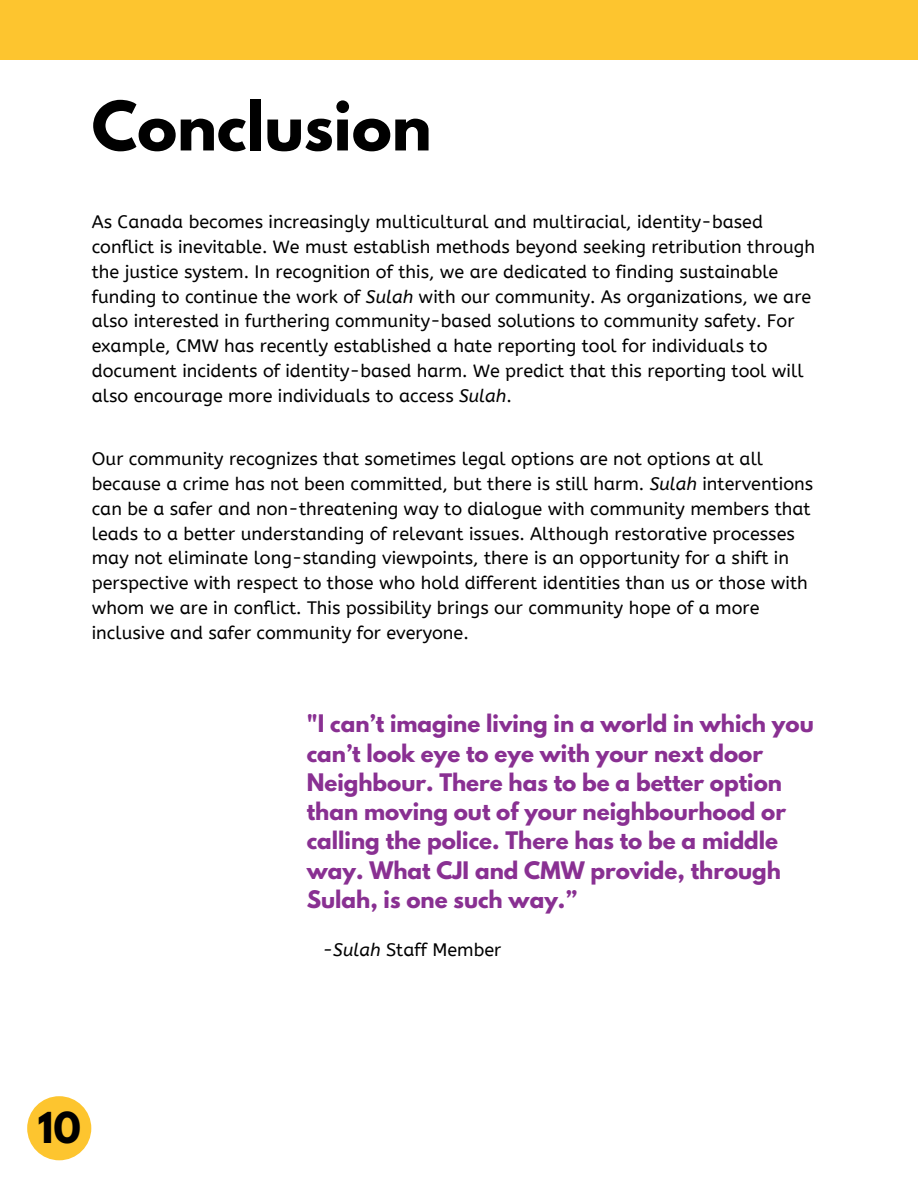
<style>
.page{position:relative;width:918px;height:1188px;background:#fff}
.page>*{position:absolute;margin:0;border:0;box-sizing:border-box;transform-origin:0 0}
.t1{font:700 60.3px "League Spartan";color:#000}
.t2{font:700 37.8px "League Spartan";color:#000}
.t3{font:700 21.45px/29.2px "League Spartan";color:#893092}
.t4{font:18px/24.8px "A Bee Zee";color:#000}
.s1{font-style:italic}
</style>
<div class="page">
<div style="left:0;top:0;width:918px;height:60px;background:#fdc52f"></div>
<div style="left:27px;top:1096px;width:64px;height:64px;background:#fdc52f;border-radius:50%"></div>
<p class="t1" style="left:92px;top:96px;width:341px">Conclusion</p>
<p class="t4" style="left:92px;top:210px;width:725px">As Canada becomes increasingly multicultural and multiracial, identity-based conflict is inevitable. We must establish methods beyond seeking retribution through the justice system. In recognition of this, we are dedicated to finding sustainable funding to continue the work of <span class="s1">Sulah</span> with our community. As organizations, we are also interested in furthering community-based solutions to community safety. For example, CMW has recently established a hate reporting tool for individuals to document incidents of identity-based harm. We predict that this reporting tool will also encourage more individuals to access <span class="s1">Sulah</span>.</p>
<p class="t4" style="left:92px;top:447px;width:723px">Our community recognizes that sometimes legal options are not options at all because a crime has not been committed, but there is still harm. <span class="s1">Sulah</span> interventions can be a safer and non-threatening way to dialogue with community members that leads to a better understanding of relevant issues. Although restorative processes may not eliminate long-standing viewpoints, there is an opportunity for a shift in perspective with respect to those who hold different identities than us or those with whom we are in conflict. This possibility brings our community hope of a more inclusive and safer community for everyone.</p>
<p class="t3" style="left:307px;top:712px;width:508px">"I can’t imagine living in a world in which you can’t look eye to eye with your next door Neighbour. There has to be a better option than moving out of your neighbourhood or calling the police. There has to be a middle way. What CJI and CMW provide, through Sulah, is one such way.”</p>
<p class="t4" style="left:323px;top:938px;width:180px"><span class="s1">-Sulah</span> Staff Member</p>
<p class="t2" style="left:38px;top:1109px;width:45px">10</p>
</div>
